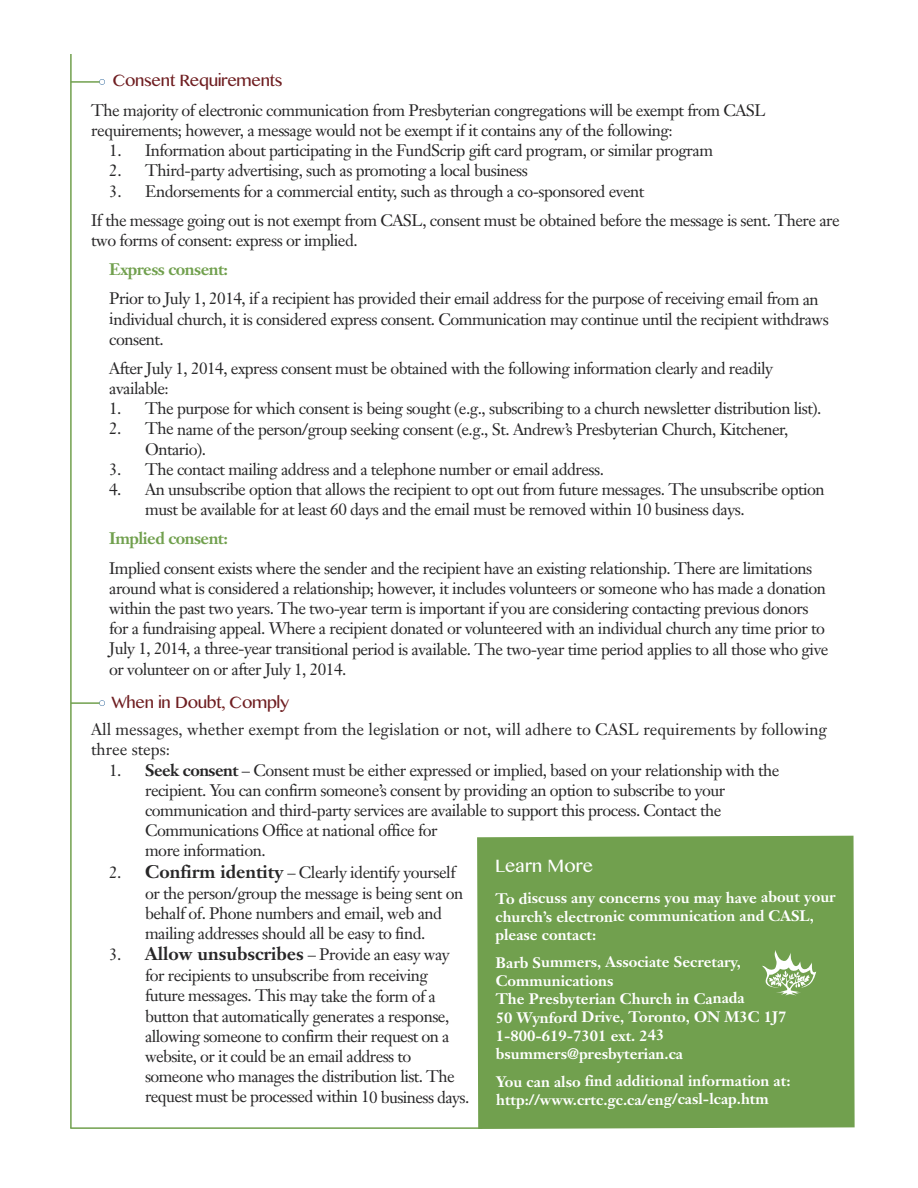
<style>
.page{position:relative;width:918px;height:1188px;background:#fff}
.page>*{position:absolute;margin:0;border:0;box-sizing:border-box;transform-origin:0 0}
.t1{font:18px "Myanmar MN";letter-spacing:-.005em;color:#fff}
.t2{font:16.5px/20.2px "Janson Text";letter-spacing:-.03em;color:#272627}
.t3{font:16.5px/20.1px "Janson Text";color:#272627}
.t4{font:16.5px "Myanmar MN";letter-spacing:-.025em;color:#6f1e21}
.t5{font:700 16.5px "Janson Text";letter-spacing:-.03em;color:#71a04e}
.t6{font:700 15px/18.5px "Janson Text";color:#fff}
.s1{font-weight:700}
.s2{font-weight:700;font-size:18px}
</style>
<div class="page">
<svg style="left:477px;top:836px;width:378px;height:293px;background:#78a456"></svg>
<hr style="left:70px;top:54px;width:2px;height:1074px;background:#71a04e">
<svg style="left:762px;top:950px;width:54px;height:46px"></svg>
<svg style="left:99px;top:79px;width:6px;height:6px"></svg>
<hr style="left:71px;top:81px;width:29px;height:2px;background:#71a04e">
<svg style="left:99px;top:700px;width:6px;height:6px"></svg>
<hr style="left:71px;top:702px;width:29px;height:2px;background:#71a04e">
<hr style="left:70px;top:1127px;width:412px;height:2px;background:#71a04e">
<p class="t4" style="left:112px;top:71px;width:172px">Consent Requirements</p>
<p class="t2" style="left:91px;top:102px;width:676px">The majority of electronic communication from Presbyterian congregations will be exempt from CASL requirements; however, a message would not be exempt if it contains any of the following:</p>
<p class="t2" style="left:109px;top:142px;width:605px">1. Information about participating in the FundScrip gift card program, or similar program</p>
<p class="t2" style="left:109px;top:162px;width:420px">2. Third-party advertising, such as promoting a local business</p>
<p class="t2" style="left:91px;top:178px;width:750px;line-height:29.2px;text-indent:18px">3. Endorsements for a commercial entity, such as through a co-sponsored event<br>If the message going out is not exempt from CASL, consent must be obtained before the message is sent. There are</p>
<p class="t2" style="left:91px;top:232px;width:268px">two forms of consent: express or implied.</p>
<p class="t5" style="left:109px;top:263px;width:120px">Express consent:</p>
<p class="t2" style="left:109px;top:290px;width:721px">Prior to July 1, 2014, if a recipient has provided their email address for the purpose of receiving email from an individual church, it is considered express consent. Communication may continue until the recipient withdraws consent.</p>
<p class="t2" style="left:109px;top:360px;width:665px">After July 1, 2014, express consent must be obtained with the following information clearly and readily available:</p>
<p class="t2" style="left:109px;top:400px;width:714px">1. The purpose for which consent is being sought (e.g., subscribing to a church newsletter distribution list).</p>
<p class="t2" style="left:145px;top:421px;width:645px;text-indent:-36px">2. The name of the person/group seeking consent (e.g., St. Andrew’s Presbyterian Church, Kitchener,<br>Ontario).</p>
<p class="t2" style="left:109px;top:461px;width:496px">3. The contact mailing address and a telephone number or email address.</p>
<p class="t2" style="left:145px;top:481px;width:681px;text-indent:-36px">4. An unsubscribe option that allows the recipient to opt out from future messages. The unsubscribe option must be available for at least 60 days and the email must be removed within 10 business days.</p>
<p class="t5" style="left:109px;top:532px;width:120px">Implied consent:</p>
<p class="t2" style="left:109px;top:560px;width:721px">Implied consent exists where the sender and the recipient have an existing relationship. There are limitations around what is considered a relationship; however, it includes volunteers or someone who has made a donation within the past two years. The two-year term is important if you are considering contacting previous donors for a fundraising appeal. Where a recipient donated or volunteered with an individual church any time prior to July 1, 2014, a three-year transitional period is available. The two-year time period applies to all those who give or volunteer on or after July 1, 2014.</p>
<p class="t4" style="left:111px;top:693px;width:179px">When in Doubt, Comply</p>
<p class="t3" style="left:91px;top:721px;width:738px">All messages, whether exempt from the legislation or not, will adhere to CASL requirements by following three steps:</p>
<p class="t2" style="left:145px;top:762px;width:636px;text-indent:-36px">1. <span class="s1">Seek consent</span> – Consent must be either expressed or implied, based on your relationship with the recipient. You can confirm someone’s consent by providing an option to subscribe to your communication and third-party services are available to support this process. Contact the Communications Office at national office for<br>more information.</p>
<p class="t2" style="left:145px;top:864px;width:320px;text-indent:-36px">2. <span class="s2">Confirm identity</span> – Clearly identify yourself or the person/group the message is being sent on behalf of. Phone numbers and email, web and mailing addresses should all be easy to find.</p>
<p class="t2" style="left:145px;top:946px;width:326px;text-indent:-36px">3. <span class="s2">Allow unsubscribes</span> – Provide an easy way for recipients to unsubscribe from receiving future messages. This may take the form of a button that automatically generates a response, allowing someone to confirm their request on a website, or it could be an email address to someone who manages the distribution list. The request must be processed within 10 business days.</p>
<p class="t1" style="left:495px;top:855px;width:100px">Learn More</p>
<p class="t6" style="left:495px;top:890px;width:342px">To discuss any concerns you may have about your church’s electronic communication and CASL, please contact:</p>
<p class="t6" style="left:496px;top:954px;width:293px">Barb Summers, Associate Secretary,<br>Communications<br>The Presbyterian Church in Canada<br>50 Wynford Drive, Toronto, ON M3C 1J7<br>1-800-619-7301 ext. 243 bsummers@presbyterian.ca</p>
<p class="t6" style="left:496px;top:1073px;width:296px">You can also find additional information at: http://www.crtc.gc.ca/eng/casl-lcap.htm</p>
</div>
